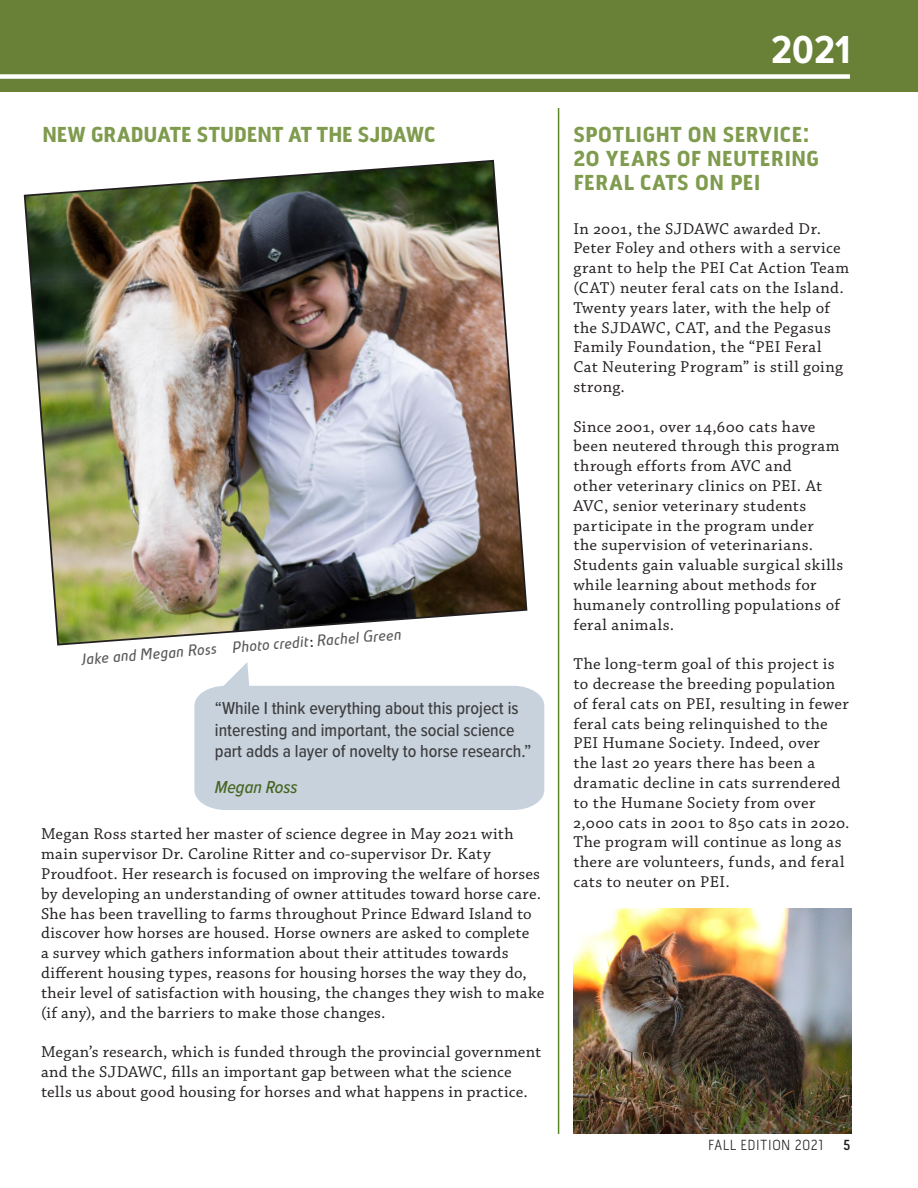
<style>
.page{position:relative;width:918px;height:1188px;background:#fff}
.page>*{position:absolute;margin:0;border:0;box-sizing:border-box;transform-origin:0 0}
.t1{font:700 40.5px "Proxima Nova Cond";color:#fff}
.t2{font:700 27px/24px "Pill Gothic 300 mg";letter-spacing:-.005em;color:#7f9b4d}
.t3{font:700 27px "Pill Gothic 300 mg";letter-spacing:-.025em;color:#7f9b4d}
.t4{font:500 18px/21.6px "Proxima Nova Cond";color:#3e3e3f}
.t5{font:italic 500 18px "Proxima Nova Cond";color:#45651f}
.t6{font:16.5px/19.8px "Chaparral Pro Capt";letter-spacing:.02em;color:#231f20}
.t7{font:italic 15px "Absolut Pro";color:#57585a}
.t8{font:300 15px "Pill Gothic 300 mg";letter-spacing:.03em;color:#231f20}
.t9{font:600 15px "Pill Gothic 300 mg";color:#231f20}
.s1{font-family:"Chaparral Pro Capt";font-style:normal;font-size:16.5px;color:#231f20}
</style>
<div class="page">
<div style="left:0;top:0;width:918px;height:92px;background:#688137"></div>
<div style="left:0;top:74px;width:850px;height:5px;background:#fff"></div>
<img style="left:23px;top:159px;width:505px;height:487px">
<img style="left:573px;top:908px;width:278px;height:226px">
<hr style="left:558px;top:108px;width:1px;height:1026px;background:#5c8727">
<svg style="left:194px;top:662px;width:350px;height:148px"></svg>
<p class="t3" style="left:42px;top:117px;width:393px">New graduate student at the SJDAWC</p>
<p class="t7" style="left:82px;top:655px;width:322px;rotate:-5deg">Jake and Megan Ross Photo credit<span class="s1">:</span> Rachel Green</p>
<p class="t4" style="left:215px;top:697px;width:318px">“While I think everything about this project is interesting and important, the social science part adds a layer of novelty to horse research.”</p>
<p class="t5" style="left:215px;top:773px;width:84px">Megan Ross</p>
<p class="t6" style="left:41px;top:825px;width:505px">Megan Ross started her master of science degree in May 2021 with main supervisor Dr. Caroline Ritter and co-supervisor Dr. Katy Proudfoot. Her research is focused on improving the welfare of horses by developing an understanding of owner attitudes toward horse care.<br>She has been travelling to farms throughout Prince Edward Island to discover how horses are housed. Horse owners are asked to complete<br>a survey which gathers information about their attitudes towards different housing types, reasons for housing horses the way they do, their level of satisfaction with housing, the changes they wish to make (if any), and the barriers to make those changes.</p>
<p class="t6" style="left:41px;top:1043px;width:502px">Megan’s research, which is funded through the provincial government and the SJDAWC, fills an important gap between what the science tells us about good housing for horses and what happens in practice.</p>
<p class="t1" style="left:771px;top:20px;width:81px">2021</p>
<p class="t2" style="left:573px;top:121px;width:247px">Spotlight on service:<br>20 years of neutering feral cats on PEI</p>
<p class="t6" style="left:573px;top:219px;width:277px">In 2001, the SJDAWC awarded Dr.<br>Peter Foley and others with a service grant to help the PEI Cat Action Team (CAT) neuter feral cats on the Island.<br>Twenty years later, with the help of the SJDAWC, CAT, and the Pegasus<br>Family Foundation, the “PEI Feral<br>Cat Neutering Program” is still going strong.</p>
<p class="t6" style="left:573px;top:417px;width:271px">Since 2001, over 14,600 cats have been neutered through this program through efforts from AVC and<br>other veterinary clinics on PEI. At<br>AVC, senior veterinary students participate in the program under<br>the supervision of veterinarians.<br>Students gain valuable surgical skills while learning about methods for humanely controlling populations of feral animals.</p>
<p class="t6" style="left:573px;top:655px;width:278px">The long-term goal of this project is to decrease the breeding population of feral cats on PEI, resulting in fewer feral cats being relinquished to the PEI Humane Society. Indeed, over<br>the last 20 years there has been a dramatic decline in cats surrendered to the Humane Society from over 2,000 cats in 2001 to 850 cats in 2020.<br>The program will continue as long as there are volunteers, funds, and feral cats to neuter on PEI.</p>
<p class="t8" style="left:708px;top:1139px;width:117px">FALL EDITION 2021</p>
<p class="t9" style="left:843px;top:1139px;width:9px">5</p>
</div>
